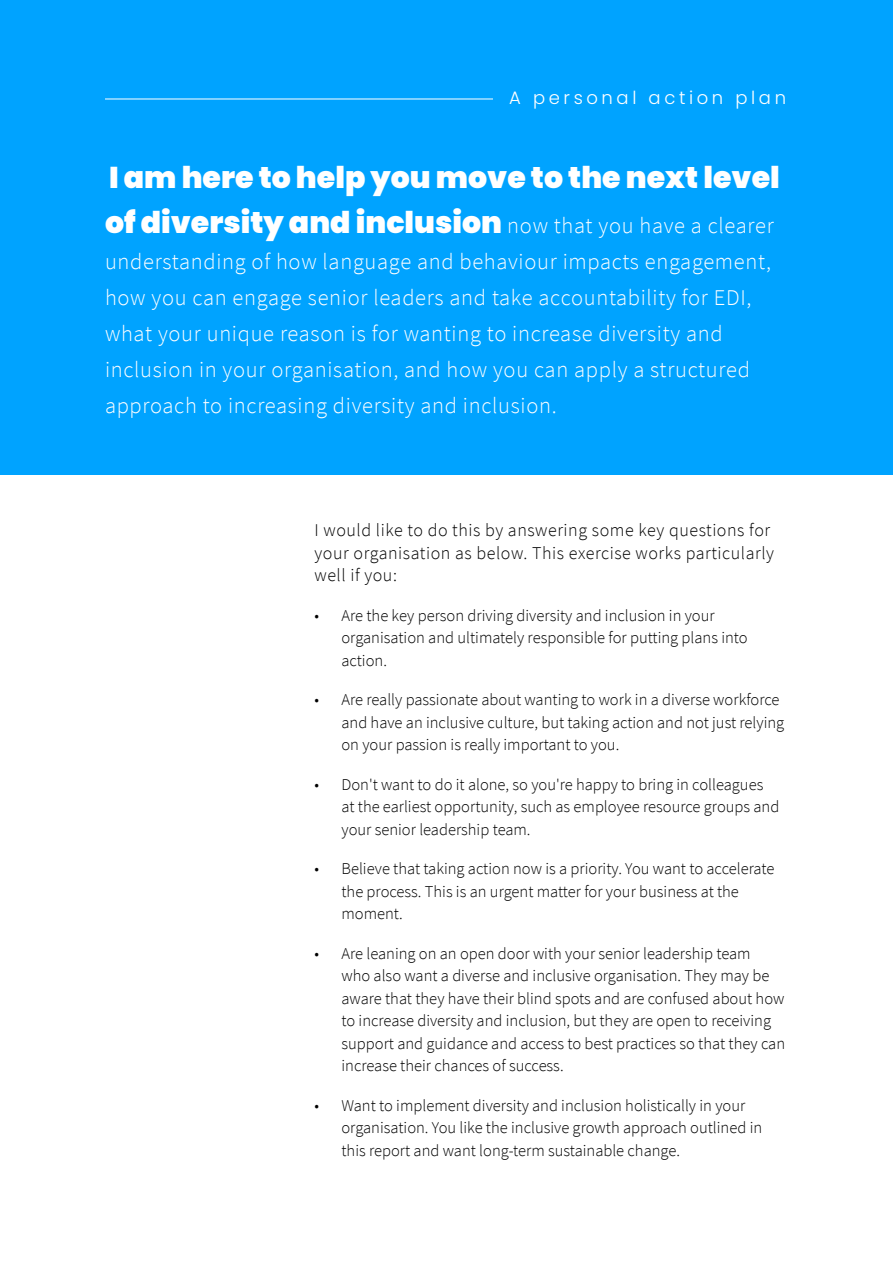
<style>
.page{position:relative;width:893px;height:1263px;background:#fff}
.page>*{position:absolute;margin:0;border:0;box-sizing:border-box;transform-origin:0 0}
.t1{font:900 30px/45px "Poppins";color:#fff}
.t2{font:300 22.5px/36px "Source Sans Pro";letter-spacing:.03em;color:#fff}
.t3{font:300 18px/22.5px "Source Sans Pro";letter-spacing:.03em;color:#000}
.t4{font:300 18px "Poppins";letter-spacing:.2em;color:#fff}
.t5{font:300 16.5px/22.5px "Source Sans Pro";color:#000}
.s1{font-family:"Source Sans Pro";font-weight:300;font-size:22.5px}
</style>
<div class="page">
<div style="left:0;top:0;width:893px;height:474px;background:#00a3ff"></div>
<hr style="left:105px;top:99px;width:388px;height:1px;background:#fff">
<p class="t4" style="left:509px;top:87px;width:278px">A personal action plan</p>
<h1 class="t1" style="left:105px;top:155px;width:676px">I am here to help you move to the next level of diversity and inclusion <span class="s1">now that you have a clearer</span></h1>
<p class="t2" style="left:105px;top:244px;width:668px">understanding of how language and behaviour impacts engagement, how you can engage senior leaders and take accountability for EDI, what your unique reason is for wanting to increase diversity and inclusion in your organisation, and how you can apply a structured approach to increasing diversity and inclusion.</p>
<p class="t3" style="left:314px;top:519px;width:461px">I would like to do this by answering some key questions for your organisation as below. This exercise works particularly well if you:</p>
<p class="t5" style="left:341px;top:604px;width:408px;text-indent:-27px">• Are the key person driving diversity and inclusion in your organisation and ultimately responsible for putting plans into action.</p>
<p class="t5" style="left:341px;top:689px;width:444px;text-indent:-27px">• Are really passionate about wanting to work in a diverse workforce and have an inclusive culture, but taking action and not just relying on your passion is really important to you.</p>
<p class="t5" style="left:341px;top:773px;width:439px;text-indent:-27px">• Don't want to do it alone, so you're happy to bring in colleagues at the earliest opportunity, such as employee resource groups and your senior leadership team.</p>
<p class="t5" style="left:341px;top:858px;width:434px;text-indent:-27px">• Believe that taking action now is a priority. You want to accelerate the process. This is an urgent matter for your business at the moment.</p>
<p class="t5" style="left:341px;top:942px;width:445px;text-indent:-27px">• Are leaning on an open door with your senior leadership team<br>who also want a diverse and inclusive organisation. They may be aware that they have their blind spots and are confused about how to increase diversity and inclusion, but they are open to receiving support and guidance and access to best practices so that they can increase their chances of success.</p>
<p class="t5" style="left:341px;top:1094px;width:422px;text-indent:-27px">• Want to implement diversity and inclusion holistically in your organisation. You like the inclusive growth approach outlined in this report and want long-term sustainable change.</p>
</div>
